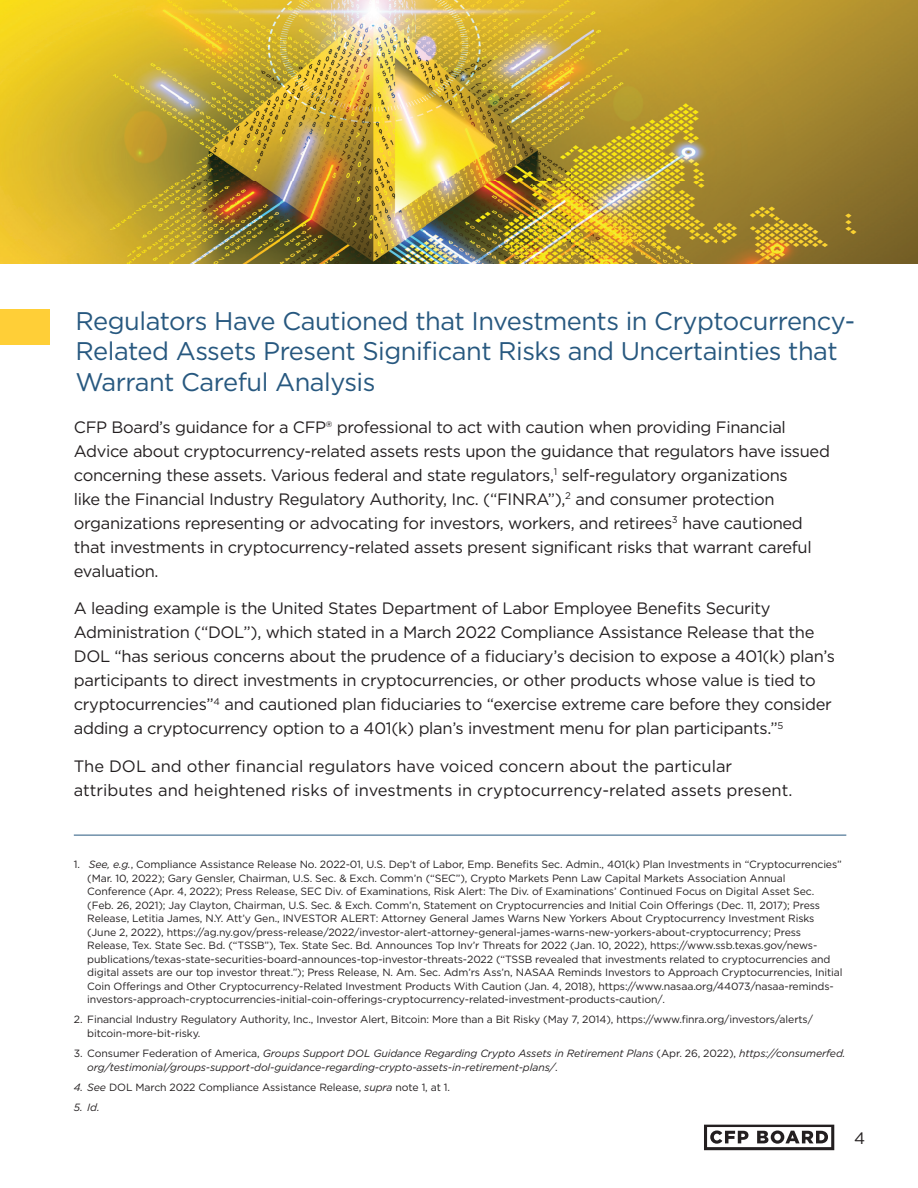
<style>
.page{position:relative;width:918px;height:1188px;background:#fff}
.page>*{position:absolute;margin:0;border:0;box-sizing:border-box;transform-origin:0 0}
.t1{font:25.5px/30.6px "Gotham";letter-spacing:-.02em;color:#27587f}
.t2{font:16.5px/24px "Gotham";letter-spacing:-.02em;color:#231f20}
.t3{font:16.5px/24px "Gotham";color:#231f20}
.t4{font:10.5px/13.5px "Gotham";letter-spacing:-.01em;color:#231f20}
.t5{font:italic 10.5px/13.5px "Gotham";letter-spacing:-.01em;color:#231f20}
.s1{font-style:italic}
.s2{font-style:normal}
</style>
<div class="page">
<svg style="left:704px;top:1125px;width:130px;height:25px"></svg>
<div style="left:0;top:309px;width:50px;height:36px;background:#ffcf37"></div>
<hr style="left:74px;top:835px;width:772px;height:1px;background:#27587f">
<img style="left:0;top:0;width:918px;height:264px">
<p class="t1" style="left:76px;top:305px;width:781px">Regulators Have Cautioned that Investments in Cryptocurrency-<br>Related Assets Present Significant Risks and Uncertainties that<br>Warrant Careful Analysis</p>
<p class="t2" style="left:74px;top:414px;width:758px">CFP Board’s guidance for a CFP® professional to act with caution when providing Financial Advice about cryptocurrency-related assets rests upon the guidance that regulators have issued concerning these assets. Various federal and state regulators,<sup>1</sup> self-regulatory organizations<br>like the Financial Industry Regulatory Authority, Inc. (“FINRA”),<sup>2</sup> and consumer protection organizations representing or advocating for investors, workers, and retirees<sup>3</sup> have cautioned that investments in cryptocurrency-related assets present significant risks that warrant careful evaluation.</p>
<p class="t2" style="left:74px;top:596px;width:763px">A leading example is the United States Department of Labor Employee Benefits Security Administration (“DOL”), which stated in a March 2022 Compliance Assistance Release that the DOL “has serious concerns about the prudence of a fiduciary’s decision to expose a 401(k) plan’s participants to direct investments in cryptocurrencies, or other products whose value is tied to cryptocurrencies”<sup>4</sup> and cautioned plan fiduciaries to “exercise extreme care before they consider adding a cryptocurrency option to a 401(k) plan’s investment menu for plan participants.”<sup>5</sup></p>
<p class="t3" style="left:74px;top:753px;width:720px">The DOL and other financial regulators have voiced concern about the particular attributes and heightened risks of investments in cryptocurrency-related assets present.</p>
<p class="t4" style="left:87px;top:857px;width:757px;text-indent:-14px">1. <span class="s1">See, e.g.</span>, Compliance Assistance Release No. 2022-01, U.S. Dep’t of Labor, Emp. Benefits Sec. Admin., 401(k) Plan Investments in “Cryptocurrencies” (Mar. 10, 2022); Gary Gensler, Chairman, U.S. Sec. &amp; Exch. Comm’n (“SEC”), Crypto Markets Penn Law Capital Markets Association Annual Conference (Apr. 4, 2022); Press Release, SEC Div. of Examinations, Risk Alert: The Div. of Examinations’ Continued Focus on Digital Asset Sec. (Feb. 26, 2021); Jay Clayton, Chairman, U.S. Sec. &amp; Exch. Comm’n, Statement on Cryptocurrencies and Initial Coin Offerings (Dec. 11, 2017); Press Release, Letitia James, N.Y. Att’y Gen., INVESTOR ALERT: Attorney General James Warns New Yorkers About Cryptocurrency Investment Risks (June 2, 2022), https://ag.ny.gov/press-release/2022/investor-alert-attorney-general-james-warns-new-yorkers-about-cryptocurrency; Press Release, Tex. State Sec. Bd. (“TSSB”), Tex. State Sec. Bd. Announces Top Inv’r Threats for 2022 (Jan. 10, 2022), https://www.ssb.texas.gov/news&shy;publications/texas-state-securities-board-announces-top-investor-threats-2022 (“TSSB revealed that investments related to cryptocurrencies and digital assets are our top investor threat.”); Press Release, N. Am. Sec. Adm’rs Ass’n, NASAA Reminds Investors to Approach Cryptocurrencies, Initial Coin Offerings and Other Cryptocurrency-Related Investment Products With Caution (Jan. 4, 2018), https://www.nasaa.org/44073/nasaa-reminds&shy;investors-approach-cryptocurrencies-initial-coin-offerings-cryptocurrency-related-investment-products-caution/.</p>
<p class="t4" style="left:87px;top:1013px;width:727px;text-indent:-14px">2. Financial Industry Regulatory Authority, Inc., Investor Alert, Bitcoin: More than a Bit Risky (May 7, 2014), https://www.finra.org/investors/alerts/ bitcoin-more-bit-risky.</p>
<p class="t5" style="left:87px;top:1046px;width:760px;text-indent:-14px"><span class="s2">3. Consumer Federation of America,</span> Groups Support DOL Guidance Regarding Crypto Assets in Retirement Plans <span class="s2">(Apr. 26, 2022),</span> https://consumerfed. org/testimonial/groups-support-dol-guidance-regarding-crypto-assets-in-retirement-plans/<span class="s2">.</span></p>
<p class="t4" style="left:74px;top:1080px;width:378px"><span class="s1">4. See</span> DOL March 2022 Compliance Assistance Release, <span class="s1">supra</span> note 1, at 1.</p>
<p class="t5" style="left:74px;top:1100px;width:27px">5. Id.</p>
<h2 class="t2" style="left:854px;top:1126px;width:13px">4</h2>
</div>
